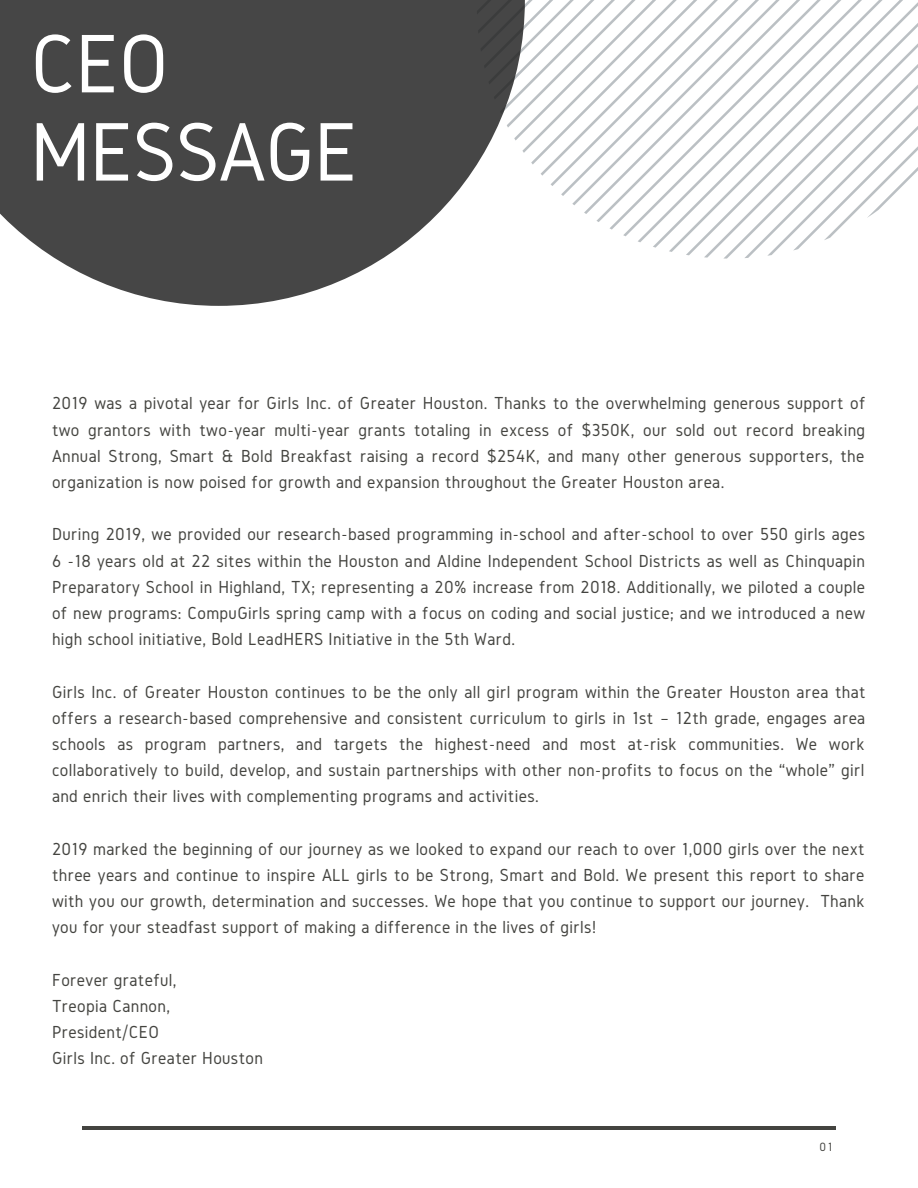
<style>
.page{position:relative;width:918px;height:1188px;background:#fff}
.page>*{position:absolute;margin:0;border:0;box-sizing:border-box;transform-origin:0 0}
.t1{font:86.25px/88.2px "Gidole";letter-spacing:-.01em;color:#fff}
.t2{font:18.15px/26.2px "Gidole";letter-spacing:.02em;color:#444440;text-align:justify}
.t3{font:12.45px "Gidole";color:#444440}
</style>
<div class="page">
<svg style="left:525px;top:0;width:393px;height:258px"></svg>
<hr style="left:82px;top:1126px;width:754px;height:3px;background:#444440">
<svg style="left:0;top:0;width:525px;height:306px;fill:#464646"></svg>
<h1 class="t1" style="left:30px;top:18px;width:329px">CEO<br>MESSAGE</h1>
<p class="t2" style="left:52px;top:390px;width:815px">2019 was a pivotal year for Girls Inc. of Greater Houston. Thanks to the overwhelming generous support of two grantors with two-year multi-year grants totaling in excess of $350K, our sold out record breaking Annual Strong, Smart &amp; Bold Breakfast raising a record $254K, and many other generous supporters, the organization is now poised for growth and expansion throughout the Greater Houston area.</p>
<p class="t2" style="left:52px;top:521px;width:815px">During 2019, we provided our research-based programming in-school and after-school to over 550 girls ages 6 -18 years old at 22 sites within the Houston and Aldine Independent School Districts as well as Chinquapin Preparatory School in Highland, TX; representing a 20% increase from 2018. Additionally, we piloted a couple of new programs: CompuGirls spring camp with a focus on coding and social justice; and we introduced a new high school initiative, Bold LeadHERS Initiative in the 5th Ward.</p>
<p class="t2" style="left:52px;top:678px;width:815px">Girls Inc. of Greater Houston continues to be the only all girl program within the Greater Houston area that offers a research-based comprehensive and consistent curriculum to girls in 1st – 12th grade, engages area schools as program partners, and targets the highest-need and most at-risk communities. We work collaboratively to build, develop, and sustain partnerships with other non-profits to focus on the “whole” girl and enrich their lives with complementing programs and activities.</p>
<p class="t2" style="left:52px;top:835px;width:814px">2019 marked the beginning of our journey as we looked to expand our reach to over 1,000 girls over the next three years and continue to inspire ALL girls to be Strong, Smart and Bold. We present this report to share with you our growth, determination and successes. We hope that you continue to support our journey. Thank you for your steadfast support of making a difference in the lives of girls!</p>
<p class="t2" style="left:52px;top:966px;width:212px;text-align:left">Forever grateful,<br>Treopia Cannon,<br>President/CEO<br>Girls Inc. of Greater Houston</p>
<p class="t3" style="left:819px;top:1140px;width:15px">01</p>
</div>
